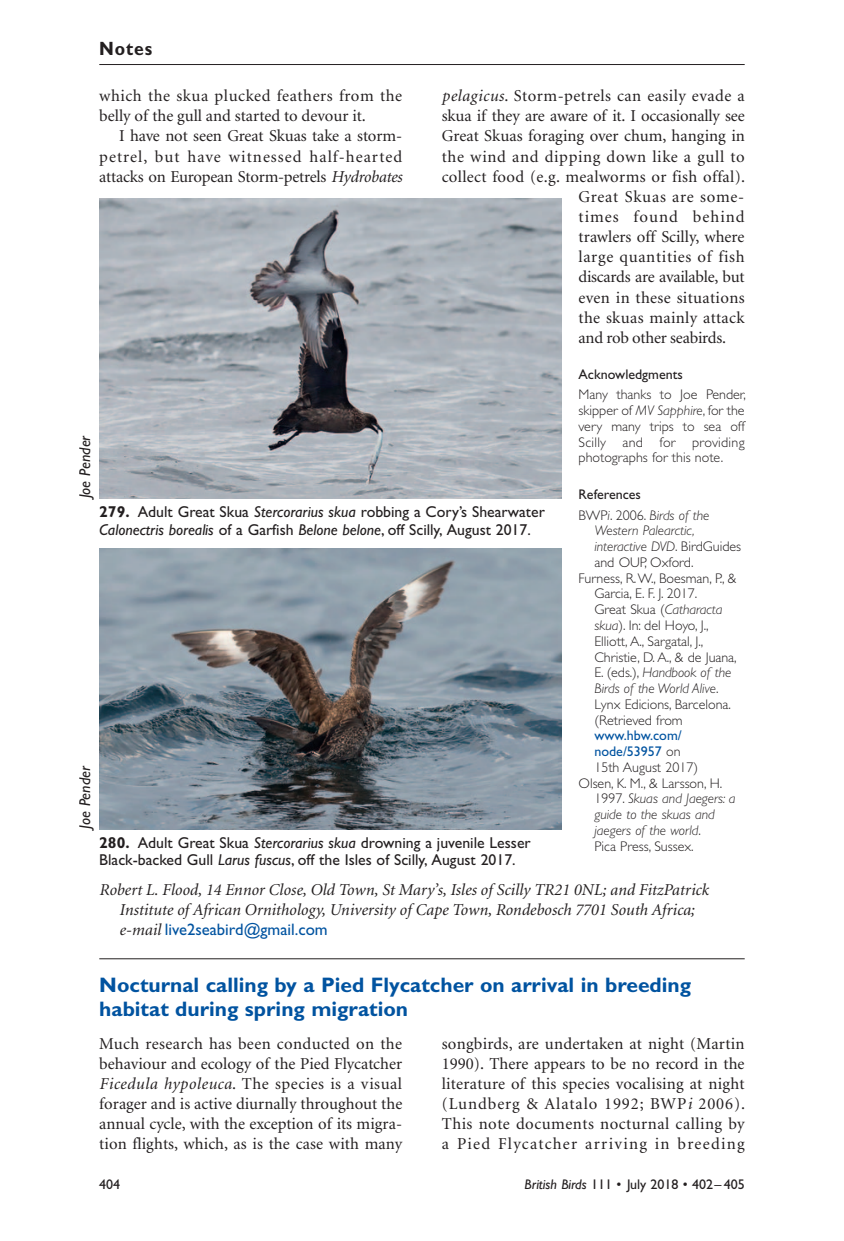
<style>
.page{position:relative;width:844px;height:1241px;background:#fff}
.page>*{position:absolute;margin:0;border:0;box-sizing:border-box;transform-origin:0 0}
.t1{font:700 21px/24.5px "Gill Sans";color:#0153a0}
.t2{font:700 19.25px "Gill Sans";letter-spacing:.05em;color:#231f20;scale:.91 1}
.t3{font:16.62px/20.1px "Minion";letter-spacing:.02em;color:#231f20;text-align:justify}
.t4{font:italic 16.62px/20.1px "Minion";color:#231f20;text-align:center}
.t5{font:16.62px "Minion";color:#231f20}
.t6{font:16.62px "Minion";letter-spacing:.04em;color:#231f20}
.t7{font:16.62px "Minion";letter-spacing:-.015em;color:#231f20}
.t8{font:16.62px "Minion";letter-spacing:-.01em;color:#231f20}
.t9{font:16.62px "Gill Sans";color:#0153a0}
.t10{font:16.62px "Minion";letter-spacing:.045em;color:#231f20}
.t11{font:16.62px "Minion";letter-spacing:.06em;color:#231f20}
.t12{font:15.75px/17.5px "Gill Sans";color:#231f20}
.t13{font:italic 15.75px "Gill Sans";color:#231f20}
.t14{font:300 14px/15.8px "Gill Sans";color:#231f20;text-align:justify}
.t15{font:italic 300 14px/20.7px "Gill Sans";color:#231f20}
.t16{font:14px "Gill Sans";color:#231f20}
.t17{font:14px "Gill Sans";color:#0153a0}
.s1{font-style:italic}
.s2{font-weight:400;font-style:normal}
.s3{font-style:normal}
.s4{font-weight:300;color:#231f20}
.s5{font-weight:700}
.s6{font-family:"Minion";font-style:italic;color:#231f20}
</style>
<div class="page">
<hr style="left:99px;top:64px;width:645px;height:1px;background:#231f20">
<img style="left:99px;top:549px;width:462px;height:280px">
<img style="left:99px;top:198px;width:462px;height:300px">
<hr style="left:99px;top:958px;width:645px;height:1px;background:#231f20">
<p class="t2" style="left:99px;top:37px;width:60px">Notes</p>
<p class="t3" style="left:99px;top:86px;width:304px">which the skua plucked feathers from the belly of the gull and started to devour it.</p>
<p class="t3" style="left:99px;top:127px;width:304px;text-indent:20px">I have not seen Great Skuas take a storm&shy;petrel, but have witnessed half-hearted attacks on European Storm-petrels <span class="s1">Hydrobates</span></p>
<p class="t3" style="left:441px;top:86px;width:304px"><span class="s1">pelagicus</span>. Storm-petrels can easily evade a</p>
<p class="t8" style="left:441px;top:108px;width:304px">skua if they are aware of it. I occasionally see</p>
<p class="t5" style="left:441px;top:128px;width:304px">Great Skuas foraging over chum, hanging in</p>
<p class="t6" style="left:441px;top:148px;width:304px">the wind and dipping down like a gull to</p>
<p class="t3" style="left:441px;top:167px;width:305px">collect food (e.g. mealworms or fish offal).</p>
<p class="t10" style="left:578px;top:188px;width:167px">Great Skuas are some-</p>
<p class="t11" style="left:578px;top:208px;width:168px">times found behind</p>
<p class="t5" style="left:578px;top:228px;width:167px">trawlers off Scilly, where</p>
<p class="t6" style="left:578px;top:249px;width:167px">large quantities of fish</p>
<p class="t7" style="left:578px;top:269px;width:168px">discards are available, but</p>
<p class="t3" style="left:578px;top:288px;width:168px">even in these situations</p>
<p class="t3" style="left:578px;top:308px;width:167px">the skuas mainly attack</p>
<p class="t7" style="left:578px;top:329px;width:149px">and rob other seabirds.</p>
<p class="t16" style="left:578px;top:366px;width:106px">Acknowledgments</p>
<p class="t14" style="left:578px;top:387px;width:169px">Many thanks to Joe Pender, skipper of <span class="s1">MV Sapphire</span>, for the very many trips to sea off Scilly and for providing photographs for this note.</p>
<p class="t15" style="left:578px;top:484px;width:132px"><span class="s2">References<br></span><span class="s3">BWP</span>i<span class="s3">. 2006.</span> Birds of the</p>
<p class="t15" style="left:594px;top:520px;width:102px">Western Palearctic,</p>
<p class="t15" style="left:594px;top:536px;width:148px">interactive DVD<span class="s3">. BirdGuides</span></p>
<p class="t14" style="left:594px;top:554px;width:101px">and OUP, Oxford.</p>
<p class="t14" style="left:578px;top:570px;width:159px">Furness, R. W., Boesman, P., &amp;</p>
<p class="t14" style="left:594px;top:586px;width:104px">Garcia, E. F. J. 2017.</p>
<p class="t14" style="left:594px;top:601px;width:129px">Great Skua (<span class="s1">Catharacta</span></p>
<p class="t14" style="left:594px;top:617px;width:116px"><span class="s1">skua</span>). In: del Hoyo, J.,</p>
<p class="t14" style="left:594px;top:633px;width:110px">Elliott, A., Sargatal, J.,</p>
<p class="t14" style="left:594px;top:649px;width:144px">Christie, D. A., &amp; de Juana,</p>
<p class="t15" style="left:594px;top:662px;width:138px"><span class="s3">E. (eds.),</span> Handbook of the</p>
<p class="t15" style="left:594px;top:678px;width:126px">Birds of the World Alive<span class="s3">.</span></p>
<p class="t14" style="left:594px;top:696px;width:138px">Lynx Edicions, Barcelona.</p>
<p class="t14" style="left:594px;top:712px;width:90px">(Retrieved from</p>
<p class="t17" style="left:594px;top:727px;width:89px">www.hbw.com/</p>
<p class="t17" style="left:594px;top:743px;width:88px">node/53957 <span class="s4">on</span></p>
<p class="t14" style="left:594px;top:759px;width:105px">15th August 2017)</p>
<p class="t14" style="left:578px;top:775px;width:145px">Olsen, K. M., &amp; Larsson, H.</p>
<p class="t15" style="left:594px;top:788px;width:142px"><span class="s3">1997.</span> Skuas and Jaegers: a</p>
<p class="t15" style="left:594px;top:804px;width:122px">guide to the skuas and</p>
<p class="t15" style="left:594px;top:820px;width:108px">jaegers of the world<span class="s3">.</span></p>
<p class="t14" style="left:594px;top:838px;width:101px">Pica Press, Sussex.</p>
<p class="t13" style="left:76px;top:498px;width:65px;rotate:-90deg">Joe Pender</p>
<p class="t12" style="left:99px;top:503px;width:447px"><span class="s5">279.</span> Adult Great Skua <span class="s1">Stercorarius skua</span> robbing a Cory’s Shearwater<br><span class="s1">Calonectris borealis</span> of a Garfish <span class="s1">Belone belone</span>, off Scilly, August 2017.</p>
<p class="t13" style="left:76px;top:829px;width:65px;rotate:-90deg">Joe Pender</p>
<p class="t12" style="left:99px;top:833px;width:433px"><span class="s5">280.</span> Adult Great Skua <span class="s1">Stercorarius skua</span> drowning a juvenile Lesser<br>Black-backed Gull <span class="s1">Larus fuscus</span>, off the Isles of Scilly, August 2017.</p>
<p class="t4" style="left:99px;top:880px;width:610px">Robert L. Flood, 14 Ennor Close, Old Town, St Mary’s, Isles of Scilly TR21 0NL; and FitzPatrick<br>Institute of African Ornithology, University of Cape Town, Rondebosch 7701 South Africa;</p>
<p class="t9" style="left:119px;top:920px;width:210px"><span class="s6">e-mail</span> live2seabird@gmail.com</p>
<p class="t1" style="left:99px;top:971px;width:593px">Nocturnal calling by a Pied Flycatcher on arrival in breeding habitat during spring migration</p>
<p class="t3" style="left:99px;top:1033px;width:304px">Much research has been conducted on the behaviour and ecology of the Pied Flycatcher <span class="s1">Ficedula hypoleuca</span>. The species is a visual forager and is active diurnally throughout the annual cycle, with the exception of its migra&shy;tion flights, which, as is the case with many</p>
<p class="t3" style="left:441px;top:1033px;width:305px">songbirds, are undertaken at night (Martin 1990). There appears to be no record in the literature of this species vocalising at night (Lundberg &amp; Alatalo 1992; BWP<span class="s1">i</span> 2006).<br>This note documents nocturnal calling by a Pied Flycatcher arriving in breeding</p>
<p class="t16" style="left:99px;top:1176px;width:22px">404</p>
<p class="t16" style="left:524px;top:1176px;width:221px"><span class="s1">British Birds</span> 111 • July 2018 • 402– 405</p>
</div>
